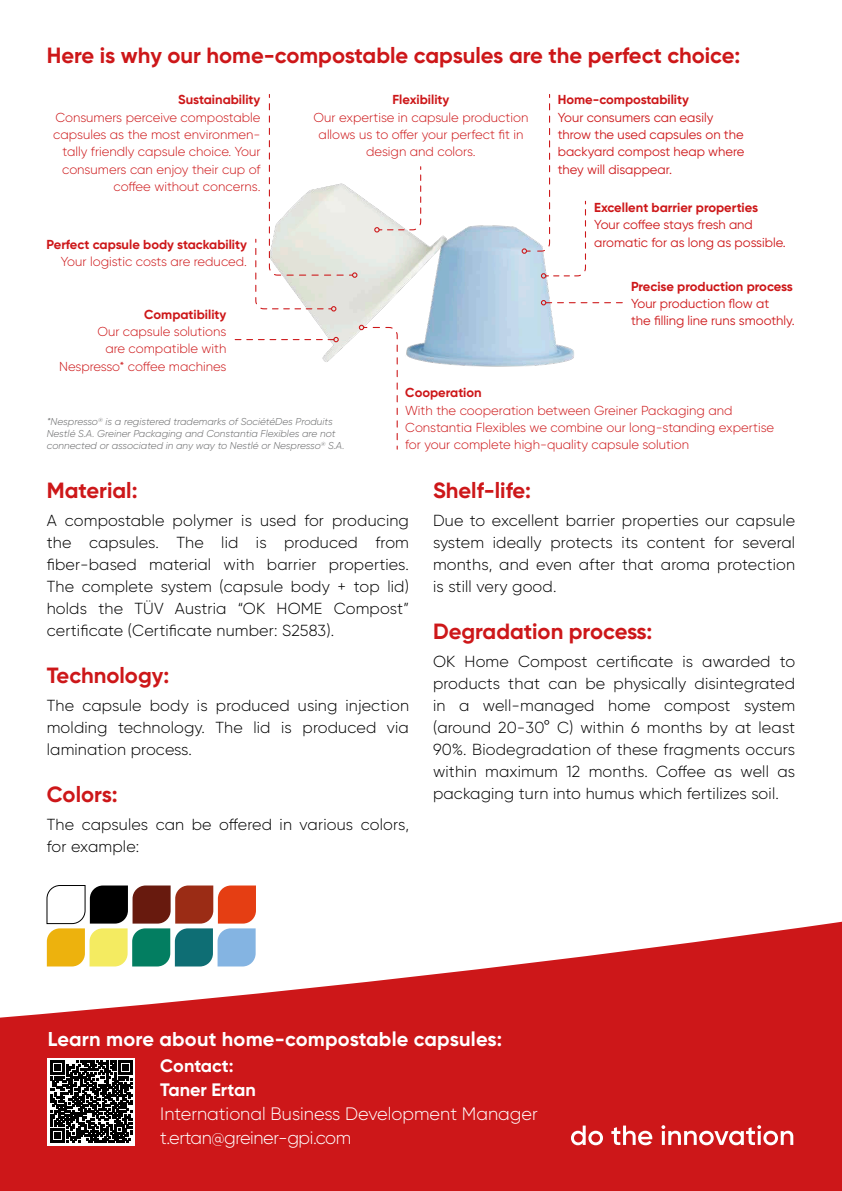
<style>
.page{position:relative;width:842px;height:1191px;background:#fff}
.page>*{position:absolute;margin:0;border:0;box-sizing:border-box;transform-origin:0 0}
.t1{font:700 22px "Gilroy";color:#cd1719}
.t2{font:700 20px "Gilroy";letter-spacing:.01em;color:#fff}
.t3{font:300 18px/24px "Gilroy";color:#fff}
.t4{font:700 18px/24px "Gilroy";color:#fff}
.t5{font:300 16px/22px "Gilroy";letter-spacing:.01em;color:#000;text-align:justify}
.t6{font:300 13px/17.4px "Gilroy";color:#cd1719;text-align:right}
.t7{font:13px/17.4px "Gilroy";color:#cd1719}
.t8{font:700 13px "Gilroy";color:#cd1719}
.t9{font:italic 300 10px/12px "Gilroy";color:#676869}
</style>
<div class="page">
<img style="left:234px;top:194px;width:389px;height:173px">
<svg style="left:0;top:919px;width:842px;height:272px;fill:#cd1719"></svg>
<svg style="left:571px;top:1125px;width:32px;height:20px"></svg>
<svg style="left:611px;top:1125px;width:41px;height:20px"></svg>
<svg style="left:661px;top:1125px;width:132px;height:20px"></svg>
<svg style="left:255px;top:94px;width:102px;height:217px"></svg>
<svg style="left:541px;top:300px;width:81px;height:5px"></svg>
<svg style="left:235px;top:337px;width:104px;height:5px"></svg>
<svg style="left:359px;top:325px;width:39px;height:125px"></svg>
<svg style="left:374px;top:166px;width:48px;height:66px"></svg>
<svg style="left:522px;top:94px;width:64px;height:184px"></svg>
<svg style="left:47px;top:885px;width:209px;height:81px"></svg>
<svg style="left:47px;top:1058px;width:88px;height:87px"></svg>
<svg style="left:50px;top:1061px;width:82px;height:82px"></svg>
<h1 class="t1" style="left:47px;top:42px;width:695px">Here is why our home-compostable capsules are the perfect choice:</h1>
<p class="t8" style="left:178px;top:92px;width:84px">Sustainability</p>
<p class="t6" style="left:53px;top:108px;width:209px">Consumers perceive compostable capsules as the most environmen&shy;tally friendly capsule choice. Your consumers can enjoy their cup of coffee without concerns.</p>
<p class="t8" style="left:47px;top:236px;width:202px">Perfect capsule body stackability</p>
<p class="t6" style="left:61px;top:253px;width:188px">Your logistic costs are reduced.</p>
<p class="t8" style="left:144px;top:306px;width:84px">Compatibility</p>
<p class="t6" style="left:59px;top:323px;width:169px">Our capsule solutions<br>are compatible with<br>Nespresso* coffee machines</p>
<p class="t8" style="left:393px;top:92px;width:58px">Flexibility</p>
<p class="t6" style="left:314px;top:108px;width:216px;text-align:center">Our expertise in capsule production allows us to offer your perfect fit in design and colors.</p>
<p class="t8" style="left:558px;top:92px;width:133px">Home-compostability</p>
<p class="t7" style="left:558px;top:108px;width:188px">Your consumers can easily throw the used capsules on the backyard compost heap where they will disappear.</p>
<p class="t8" style="left:594px;top:199px;width:165px">Excellent barrier properties</p>
<p class="t7" style="left:594px;top:216px;width:193px">Your coffee stays fresh and aromatic for as long as possible.</p>
<p class="t8" style="left:631px;top:278px;width:163px">Precise production process</p>
<p class="t7" style="left:631px;top:294px;width:165px">Your production flow at<br>the filling line runs smoothly.</p>
<p class="t9" style="left:47px;top:415px;width:299px">*Nespresso<sup>®</sup> is a registered trademarks of SociétéDes Produits<br>Nestlé S.A. Greiner Packaging and Constantia Flexibles are not connected or associated in any way to Nestlé or Nespresso<sup>®</sup> S.A.</p>
<p class="t8" style="left:405px;top:384px;width:78px">Cooperation</p>
<p class="t6" style="left:405px;top:401px;width:370px;text-align:left">With the cooperation between Greiner Packaging and<br>Constantia Flexibles we combine our long-standing expertise for your complete high-quality capsule solution</p>
<h1 class="t1" style="left:47px;top:476px;width:92px">Material:</h1>
<p class="t5" style="left:47px;top:509px;width:364px">A compostable polymer is used for producing the capsules. The lid is produced from fiber-based material with barrier properties.<br>The complete system (capsule body + top lid) holds the TÜV Austria “OK HOME Compost” certificate (Certificate number: S2583).</p>
<h1 class="t1" style="left:47px;top:661px;width:124px">Technology:</h1>
<p class="t5" style="left:47px;top:694px;width:364px">The capsule body is produced using injection molding technology. The lid is produced via lamination process.</p>
<h1 class="t1" style="left:47px;top:780px;width:72px">Colors:</h1>
<p class="t5" style="left:47px;top:813px;width:364px">The capsules can be offered in various colors, for example:</p>
<h1 class="t1" style="left:433px;top:476px;width:100px">Shelf-life:</h1>
<p class="t5" style="left:433px;top:509px;width:364px">Due to excellent barrier properties our capsule system ideally protects its content for several months, and even after that aroma protection is still very good.</p>
<h1 class="t1" style="left:433px;top:617px;width:221px">Degradation process:</h1>
<p class="t5" style="left:433px;top:650px;width:364px">OK Home Compost certificate is awarded to products that can be physically disintegrated in a well-managed home compost system (around 20-30° C) within 6 months by at least 90%. Biodegradation of these fragments occurs within maximum 12 months. Coffee as well as packaging turn into humus which fertilizes soil.</p>
<p class="t2" style="left:48px;top:1026px;width:456px">Learn more about home-compostable capsules:</p>
<p class="t4" style="left:160px;top:1054px;width:97px">Contact:<br>Taner Ertan</p>
<p class="t3" style="left:160px;top:1101px;width:379px">International Business Development Manager t.ertan@greiner-gpi.com</p>
</div>
